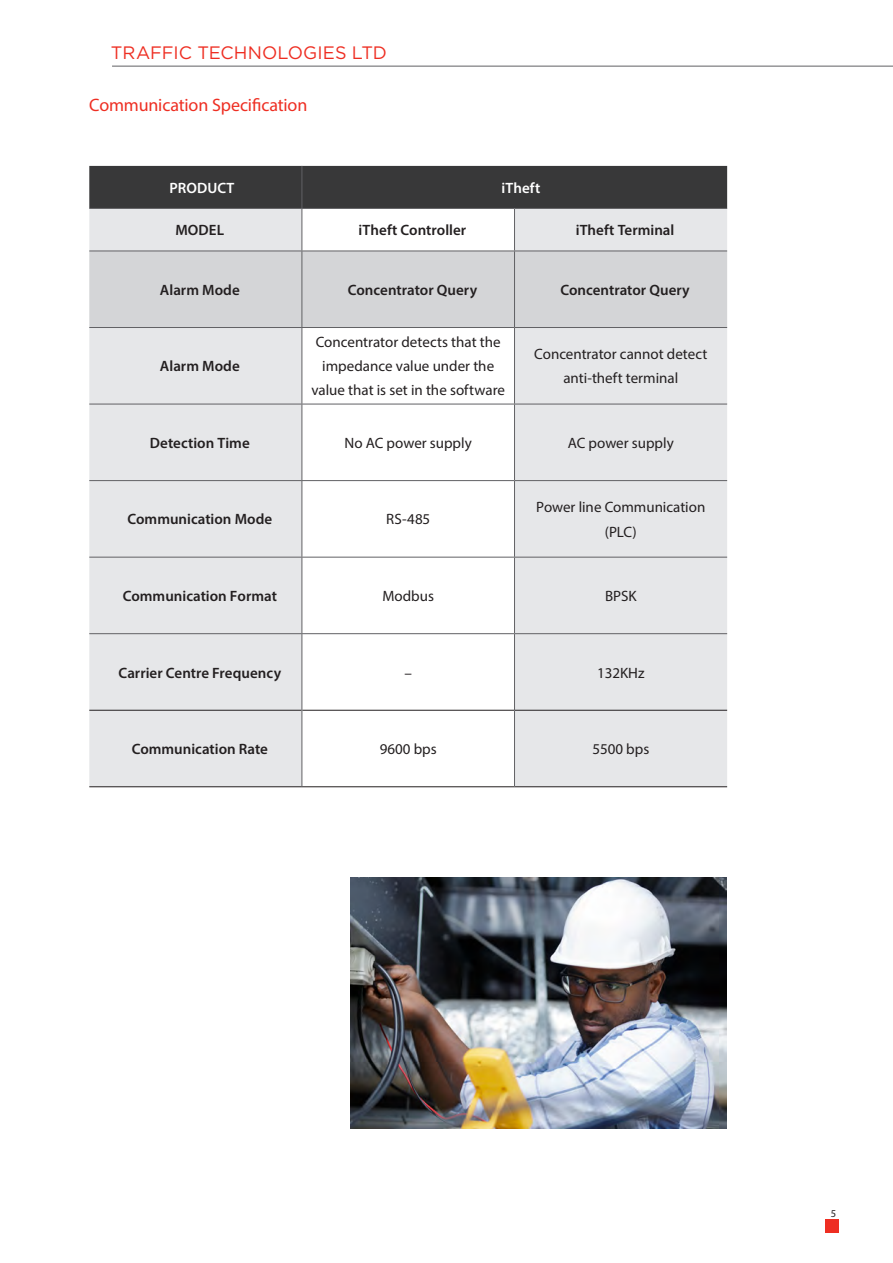
<style>
.page{position:relative;width:893px;height:1263px;background:#fff}
.page>*{position:absolute;margin:0;border:0;box-sizing:border-box;transform-origin:0 0}
.t1{font:18px "Myriad Pro";letter-spacing:-.01em;color:#ee2e22}
.t2{font:18px "Gotham";color:#ee2e22}
.Body_Text{font:15px/24px "Myriad Pro";color:#231f20;text-align:center}
.body_text{font:600 15px "Myriad Pro";color:#231f20}
.t3{font:600 15px "Myriad Pro";letter-spacing:.005em;color:#fff}
.t4{font:10.5px "Myriad Pro";color:#231f20}
</style>
<div class="page">
<div style="left:825px;top:1219px;width:13px;height:14px;background:#ee2e22"></div>
<hr style="left:112px;top:66px;width:781px;height:1px;background:#616164">
<div style="left:89px;top:166px;width:638px;height:42px;background:#383839"></div>
<div style="left:89px;top:209px;width:638px;height:577px;background:#e6e7e9"></div>
<svg style="left:303px;top:209px;width:211px;height:577px"></svg>
<div style="left:89px;top:252px;width:638px;height:75px;background:#d4d5d7"></div>
<hr style="left:89px;top:710px;width:213px;height:1px;background:#231f20">
<hr style="left:302px;top:710px;width:212px;height:1px;background:#231f20">
<hr style="left:515px;top:710px;width:212px;height:1px;background:#231f20">
<hr style="left:89px;top:786px;width:213px;height:1px;background:#231f20">
<hr style="left:302px;top:786px;width:212px;height:1px;background:#231f20">
<hr style="left:514px;top:786px;width:213px;height:1px;background:#231f20">
<hr style="left:302px;top:166px;width:1px;height:42px;background:#616164">
<hr style="left:89px;top:208px;width:213px;height:1px;background:#616164">
<hr style="left:302px;top:208px;width:212px;height:1px;background:#616164">
<hr style="left:302px;top:209px;width:1px;height:42px;background:#616164">
<hr style="left:514px;top:208px;width:213px;height:1px;background:#616164">
<hr style="left:514px;top:209px;width:1px;height:42px;background:#616164">
<hr style="left:89px;top:251px;width:213px;height:1px;background:#616164">
<hr style="left:302px;top:251px;width:212px;height:1px;background:#616164">
<hr style="left:302px;top:251px;width:1px;height:76px;background:#616164">
<hr style="left:514px;top:251px;width:213px;height:1px;background:#616164">
<hr style="left:514px;top:251px;width:1px;height:76px;background:#616164">
<hr style="left:89px;top:327px;width:213px;height:1px;background:#616164">
<hr style="left:302px;top:327px;width:212px;height:1px;background:#616164">
<hr style="left:302px;top:328px;width:1px;height:76px;background:#616164">
<hr style="left:514px;top:327px;width:213px;height:1px;background:#616164">
<hr style="left:514px;top:328px;width:1px;height:76px;background:#616164">
<hr style="left:89px;top:404px;width:213px;height:1px;background:#616164">
<hr style="left:302px;top:404px;width:212px;height:1px;background:#616164">
<hr style="left:302px;top:404px;width:1px;height:76px;background:#616164">
<hr style="left:514px;top:404px;width:213px;height:1px;background:#616164">
<hr style="left:514px;top:404px;width:1px;height:76px;background:#616164">
<hr style="left:89px;top:480px;width:213px;height:1px;background:#616164">
<hr style="left:302px;top:480px;width:212px;height:1px;background:#616164">
<hr style="left:302px;top:481px;width:1px;height:76px;background:#616164">
<hr style="left:514px;top:480px;width:213px;height:1px;background:#616164">
<hr style="left:514px;top:481px;width:1px;height:76px;background:#616164">
<hr style="left:89px;top:557px;width:213px;height:1px;background:#616164">
<hr style="left:302px;top:557px;width:212px;height:1px;background:#616164">
<hr style="left:302px;top:557px;width:1px;height:76px;background:#616164">
<hr style="left:514px;top:557px;width:213px;height:1px;background:#616164">
<hr style="left:514px;top:557px;width:1px;height:76px;background:#616164">
<hr style="left:89px;top:633px;width:213px;height:1px;background:#616164">
<hr style="left:302px;top:633px;width:212px;height:1px;background:#616164">
<hr style="left:302px;top:634px;width:1px;height:76px;background:#616164">
<hr style="left:514px;top:633px;width:213px;height:1px;background:#616164">
<hr style="left:514px;top:634px;width:1px;height:76px;background:#616164">
<hr style="left:302px;top:710px;width:1px;height:76px;background:#616164">
<hr style="left:514px;top:710px;width:1px;height:76px;background:#616164">
<img style="left:350px;top:877px;width:376px;height:251px">
<p class="t2" style="left:111px;top:43px;width:277px">TRAFFIC TECHNOLOGIES LTD</p>
<p class="t1" style="left:89px;top:94px;width:220px">Communication Specification</p>
<p class="t3" style="left:170px;top:178px;width:66px">PRODUCT</p>
<p class="t3" style="left:501px;top:178px;width:40px">iTheft</p>
<p class="body_text" style="left:175px;top:221px;width:50px">MODEL</p>
<p class="body_text" style="left:359px;top:221px;width:109px">iTheft Controller</p>
<p class="body_text" style="left:576px;top:221px;width:100px">iTheft Terminal</p>
<p class="body_text" style="left:160px;top:280px;width:81px">Alarm Mode</p>
<p class="body_text" style="left:348px;top:280px;width:131px">Concentrator Query</p>
<p class="body_text" style="left:560px;top:280px;width:131px">Concentrator Query</p>
<p class="body_text" style="left:160px;top:357px;width:81px">Alarm Mode</p>
<p class="Body_Text" style="left:311px;top:330px;width:195px">Concentrator detects that the impedance value under the value that is set in the software</p>
<p class="Body_Text" style="left:534px;top:342px;width:175px">Concentrator cannot detect anti-theft terminal</p>
<p class="body_text" style="left:150px;top:433px;width:101px">Detection Time</p>
<p class="Body_Text" style="left:345px;top:431px;width:129px">No AC power supply</p>
<p class="Body_Text" style="left:568px;top:431px;width:107px">AC power supply</p>
<p class="body_text" style="left:127px;top:510px;width:146px">Communication Mode</p>
<p class="Body_Text" style="left:386px;top:507px;width:46px">RS-485</p>
<p class="Body_Text" style="left:536px;top:495px;width:171px">Power line Communication (PLC)</p>
<p class="body_text" style="left:123px;top:586px;width:156px">Communication Format</p>
<p class="Body_Text" style="left:382px;top:584px;width:53px">Modbus</p>
<p class="Body_Text" style="left:605px;top:584px;width:33px">BPSK</p>
<p class="body_text" style="left:119px;top:663px;width:164px">Carrier Centre Frequency</p>
<p class="Body_Text" style="left:404px;top:660px;width:9px">–</p>
<p class="Body_Text" style="left:597px;top:660px;width:49px">132KHz</p>
<p class="body_text" style="left:132px;top:739px;width:138px">Communication Rate</p>
<p class="Body_Text" style="left:380px;top:737px;width:58px">9600 bps</p>
<p class="Body_Text" style="left:592px;top:737px;width:58px">5500 bps</p>
<p class="t4" style="left:831px;top:1207px;width:7px">5</p>
</div>
